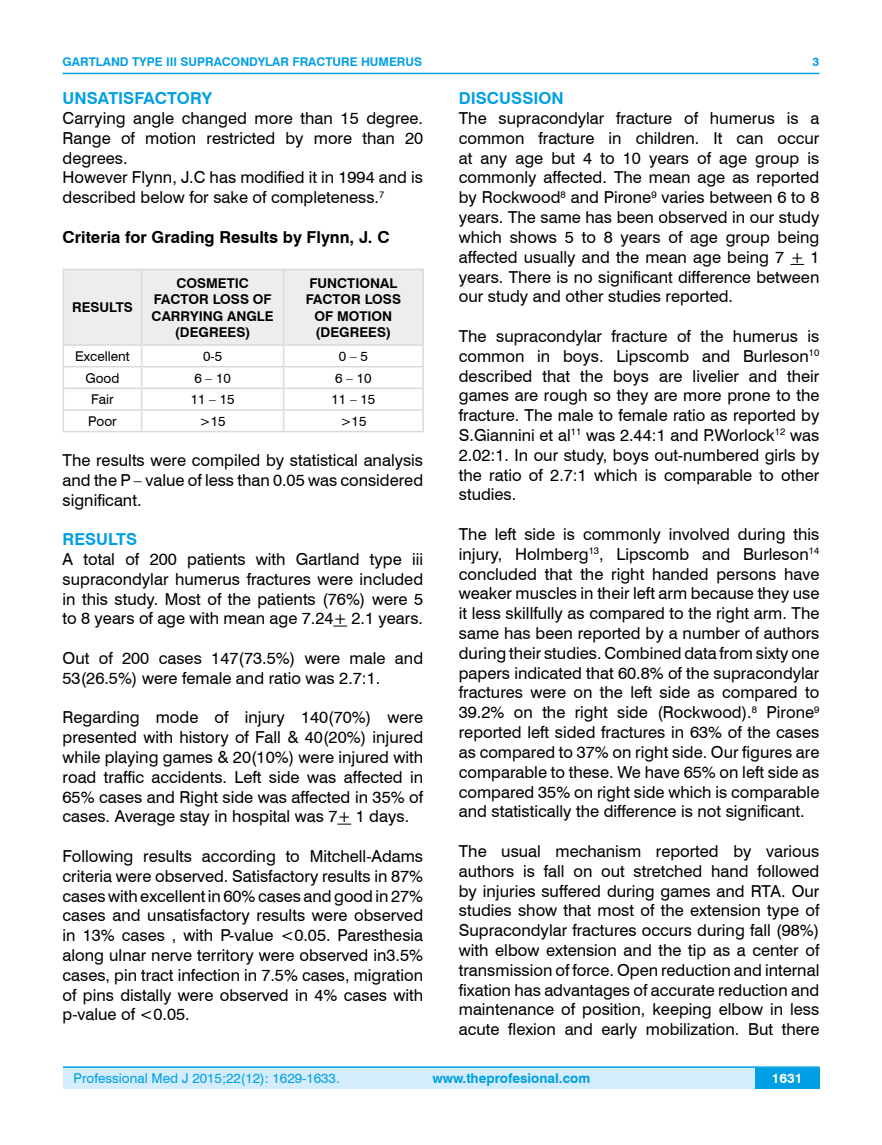
<style>
.page{position:relative;width:882px;height:1145px;background:#fff}
.page>*{position:absolute;margin:0;border:0;box-sizing:border-box;transform-origin:0 0}
.t1{font:16.5px/19.8px "Swiss 721 BT";color:#000;text-align:justify}
.t2{font:700 16.5px "Swiss 721 BT";color:#000}
.t3{font:700 16.5px "Swiss 721 BT";color:#009fe3}
.t4{font:700 13.5px/16.2px "Swiss 721 BT";color:#000;text-align:center}
.t5{font:13.5px "Swiss 721 BT";color:#000}
.t6{font:13.5px "Swiss 721 BT";color:#009fe3}
.t7{font:700 13.5px "Swiss 721 BT";color:#009fe3}
.t8{font:700 13.5px "Swiss 721 BT";color:#fff}
.t9{font:700 12px "Swiss 721 BT";color:#009fe3}
</style>
<div class="page">
<div style="left:63px;top:1067px;width:756px;height:21px;background:#d4edfc"></div>
<hr style="left:63px;top:1066px;width:756px;height:2px;background:#009fe3">
<div style="left:754px;top:1068px;width:65px;height:20px;background:#009fe3"></div>
<hr style="left:63px;top:73px;width:756px;height:1px;background:#009fe3">
<svg style="left:333px;top:625px;width:14px;height:1px"></svg>
<svg style="left:337px;top:823px;width:14px;height:1px"></svg>
<svg style="left:63px;top:269px;width:360px;height:162px"></svg>
<hr style="left:63px;top:431px;width:79px;height:1px;background:#dadada">
<hr style="left:142px;top:431px;width:141px;height:1px;background:#dadada">
<hr style="left:283px;top:431px;width:140px;height:1px;background:#dadada">
<svg style="left:790px;top:264px;width:13px;height:1px"></svg>
<p class="t9" style="left:63px;top:53px;width:361px">GARTLAND TYPE III SUPRACONDYLAR FRACTURE HUMERUS</p>
<p class="t3" style="left:63px;top:87px;width:151px">UNSATISFACTORY</p>
<p class="t1" style="left:63px;top:108px;width:362px;text-align:left">Carrying angle changed more than 15 degree.<br>Range of motion restricted by more than 20 degrees.<br>However Flynn, J.C has modified it in 1994 and is described below for sake of completeness.<sup>7</sup></p>
<p class="t2" style="left:63px;top:226px;width:328px">Criteria for Grading Results by Flynn, J. C</p>
<p class="t4" style="left:72px;top:299px;width:62px">RESULTS</p>
<p class="t4" style="left:151px;top:275px;width:123px">COSMETIC<br>FACTOR LOSS OF<br>CARRYING ANGLE (DEGREES)</p>
<p class="t4" style="left:305px;top:275px;width:97px">FUNCTIONAL<br>FACTOR LOSS<br>OF MOTION (DEGREES)</p>
<p class="t5" style="left:75px;top:347px;width:56px">Excellent</p>
<p class="t5" style="left:203px;top:347px;width:21px">0-5</p>
<p class="t5" style="left:339px;top:347px;width:30px">0 – 5</p>
<p class="t5" style="left:85px;top:368px;width:36px">Good</p>
<p class="t5" style="left:194px;top:368px;width:38px">6 – 10</p>
<p class="t5" style="left:335px;top:368px;width:38px">6 – 10</p>
<p class="t5" style="left:91px;top:390px;width:24px">Fair</p>
<p class="t5" style="left:191px;top:390px;width:45px">11 – 15</p>
<p class="t5" style="left:331px;top:390px;width:45px">11 – 15</p>
<p class="t5" style="left:88px;top:412px;width:30px">Poor</p>
<p class="t5" style="left:199px;top:412px;width:28px">&gt;15</p>
<p class="t5" style="left:340px;top:412px;width:28px">&gt;15</p>
<p class="t1" style="left:63px;top:449px;width:362px">The results were compiled by statistical analysis and the P – value of less than 0.05 was considered significant.</p>
<p class="t3" style="left:63px;top:528px;width:76px">RESULTS</p>
<p class="t1" style="left:63px;top:548px;width:362px">A total of 200 patients with Gartland type iii supracondylar humerus fractures were included in this study. Most of the patients (76%) were 5 to 8 years of age with mean age 7.24+ 2.1 years.</p>
<p class="t1" style="left:63px;top:647px;width:362px">Out of 200 cases 147(73.5%) were male and<br>53(26.5%) were female and ratio was 2.7:1.</p>
<p class="t1" style="left:63px;top:707px;width:362px">Regarding mode of injury 140(70%) were presented with history of Fall &amp; 40(20%) injured while playing games &amp; 20(10%) were injured with road traffic accidents. Left side was affected in 65% cases and Right side was affected in 35% of cases. Average stay in hospital was 7+ 1 days.</p>
<p class="t1" style="left:63px;top:845px;width:362px">Following results according to Mitchell-Adams criteria were observed. Satisfactory results in 87% cases with excellent in 60% cases and good in 27% cases and unsatisfactory results were observed in 13% cases , with P-value &lt;0.05. Paresthesia along ulnar nerve territory were observed in3.5% cases, pin tract infection in 7.5% cases, migration of pins distally were observed in 4% cases with p-value of &lt;0.05.</p>
<p class="t9" style="left:812px;top:53px;width:8px">3</p>
<p class="t3" style="left:458px;top:87px;width:106px">DISCUSSION</p>
<p class="t1" style="left:458px;top:108px;width:362px">The supracondylar fracture of humerus is a common fracture in children. It can occur at any age but 4 to 10 years of age group is commonly affected. The mean age as reported by Rockwood<sup>8</sup> and Pirone<sup>9</sup> varies between 6 to 8 years. The same has been observed in our study which shows 5 to 8 years of age group being affected usually and the mean age being 7 + 1 years. There is no significant difference between our study and other studies reported.</p>
<p class="t1" style="left:458px;top:325px;width:362px">The supracondylar fracture of the humerus is common in boys. Lipscomb and Burleson<sup>10 </sup>described that the boys are livelier and their games are rough so they are more prone to the fracture. The male to female ratio as reported by S.Giannini et al<sup>11</sup> was 2.44:1 and P.Worlock<sup>12</sup> was 2.02:1. In our study, boys out-numbered girls by the ratio of 2.7:1 which is comparable to other studies.</p>
<p class="t1" style="left:458px;top:523px;width:362px">The left side is commonly involved during this injury, Holmberg<sup>13</sup>, Lipscomb and Burleson<sup>14 </sup>concluded that the right handed persons have weaker muscles in their left arm because they use it less skillfully as compared to the right arm. The same has been reported by a number of authors during their studies. Combined data from sixty one papers indicated that 60.8% of the supracondylar fractures were on the left side as compared to 39.2% on the right side (Rockwood).<sup>8</sup> Pirone<sup>9 </sup>reported left sided fractures in 63% of the cases as compared to 37% on right side. Our figures are comparable to these. We have 65% on left side as compared 35% on right side which is comparable and statistically the difference is not significant.</p>
<p class="t1" style="left:458px;top:840px;width:362px">The usual mechanism reported by various authors is fall on out stretched hand followed by injuries suffered during games and RTA. Our studies show that most of the extension type of Supracondylar fractures occurs during fall (98%) with elbow extension and the tip as a center of transmission of force. Open reduction and internal fixation has advantages of accurate reduction and maintenance of position, keeping elbow in less acute flexion and early mobilization. But there</p>
<p class="t6" style="left:74px;top:1069px;width:267px">Professional Med J 2015;22(12): 1629-1633.</p>
<p class="t7" style="left:432px;top:1069px;width:159px">www.theprofesional.com</p>
<p class="t8" style="left:771px;top:1069px;width:32px">1631</p>
</div>
